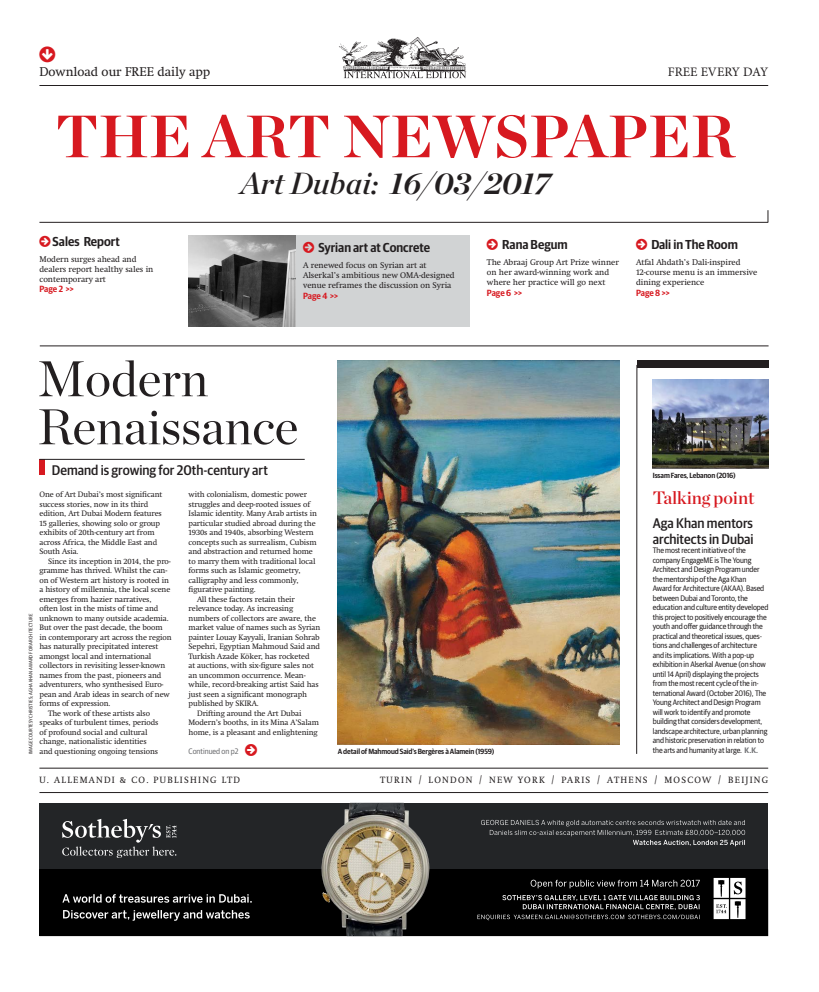
<style>
.page{position:relative;width:819px;height:992px;background:#fff}
.page>*{position:absolute;margin:0;border:0;box-sizing:border-box;transform-origin:0 0}
.t1{font:700 59.6px "Chronicle Display";color:#d71920}
.t2{font:50px/48px "Chronicle Display";color:#231f20}
.t3{font:italic 700 30.5px "Chronicle Display";color:#231f20}
.t4{font:18px "Chronicle Display Semi";letter-spacing:-.005em;color:#d71920}
.t5{font:500 14px/16px "Guardian Sans Narrow";color:#231f20}
.t6{font:600 13px "Guardian Sans Narrow";color:#231f20}
.t7{font:13px "Swift Neue LT Pro";color:#231f20}
.t8{font:13px "Minion Pro";color:#231f20}
.t9{font:9.3px "Swift Neue LT Pro";letter-spacing:.14em;color:#231f20}
.t10{font:600 9px "Guardian Sans Narrow";color:#d71920}
.t11{font:8.5px/10px "Swift Neue LT Pro";color:#231f20}
.t12{font:8px/9.5px "Swift Neue LT Pro";letter-spacing:-.01em;color:#231f20}
.t13{font:8px/9.5px "Guardian Sans Narrow";letter-spacing:-.01em;color:#231f20}
.t14{font:8px "Guardian Sans Narrow";color:#6d6e71}
.t15{font:600 7.5px "Guardian Sans Narrow";letter-spacing:-.01em;color:#231f20}
.t16{font:5px "Guardian Sans Narrow";letter-spacing:.01em;color:#231f20}
.s1{font-family:"Chronicle Display Semi";font-weight:400}
.s2{color:#d71920}
.s3{font-weight:600;color:#6d6e71}
</style>
<div class="page">
<hr style="left:39px;top:222px;width:729px;height:1px;background:#231f20">
<svg style="left:767px;top:210px;width:1px;height:12px"></svg>
<hr style="left:39px;top:85px;width:729px;height:1px;background:#231f20">
<svg style="left:344px;top:73px;width:122px;height:5px"></svg>
<img style="left:339px;top:37px;width:128px;height:36px">
<div style="left:40px;top:803px;width:728px;height:132px;background:#232527"></div>
<div style="left:40px;top:869px;width:728px;height:66px;background:#000"></div>
<svg style="left:62px;top:819px;width:114px;height:39px"></svg>
<svg style="left:63px;top:910px;width:187px;height:10px"></svg>
<svg style="left:62px;top:894px;width:190px;height:8px"></svg>
<svg style="left:477px;top:895px;width:223px;height:25px"></svg>
<svg style="left:530px;top:879px;width:170px;height:9px"></svg>
<svg style="left:481px;top:820px;width:264px;height:26px"></svg>
<svg style="left:713px;top:878px;width:32px;height:41px"></svg>
<img style="left:321px;top:803px;width:108px;height:133px">
<hr style="left:39px;top:768px;width:729px;height:1px;background:#231f20">
<hr style="left:39px;top:792px;width:729px;height:1px;background:#231f20">
<div style="left:636px;top:360px;width:132px;height:8px;background:#231f20"></div>
<hr style="left:636px;top:365px;width:1px;height:389px;background:#231f20">
<img style="left:653px;top:379px;width:115px;height:90px">
<div style="left:292px;top:235px;width:178px;height:92px;background:#d1d3d4"></div>
<img style="left:188px;top:235px;width:107px;height:92px">
<hr style="left:40px;top:346px;width:728px;height:1px;background:#231f20">
<div style="left:39px;top:459px;width:6px;height:16px;background:#d71920"></div>
<hr style="left:39px;top:459px;width:266px;height:1px;background:#231f20">
<img style="left:338px;top:360px;width:281px;height:384px">
<h3 class="t7" style="left:39px;top:64px;width:172px">Download our FREE daily app</h3>
<h3 class="t8" style="left:668px;top:63px;width:102px">FREE EVERY DAY</h3>
<h1 class="t1" style="left:55px;top:88px;width:680px">THE ART NEWSPAPER</h1>
<h3 class="t3" style="left:240px;top:158px;width:312px"><span class="s1">Art Dubai:</span> 16/03/2017</h3>
<h3 class="t6" style="left:39px;top:232px;width:82px"><span class="s2">○</span> Sales Report</h3>
<p class="t11" style="left:39px;top:254px;width:115px">Modern surges ahead and dealers report healthy sales in contemporary art</p>
<p class="t10" style="left:39px;top:283px;width:36px">Page 2 &gt;&gt;</p>
<h3 class="t6" style="left:303px;top:238px;width:129px"><span class="s2">○</span> Syrian art at Concrete</h3>
<p class="t11" style="left:303px;top:260px;width:153px">A renewed focus on Syrian art at<br>Alserkal’s ambitious new OMA-designed venue reframes the discussion on Syria</p>
<p class="t10" style="left:303px;top:289px;width:36px">Page 4 &gt;&gt;</p>
<h3 class="t6" style="left:487px;top:235px;width:82px"><span class="s2">○</span> Rana Begum</h3>
<p class="t11" style="left:487px;top:257px;width:133px">The Abraaj Group Art Prize winner on her award-winning work and where her practice will go next</p>
<p class="t10" style="left:487px;top:286px;width:37px">Page 6 &gt;&gt;</p>
<h3 class="t6" style="left:636px;top:235px;width:103px"><span class="s2">○</span> Dali in The Room</h3>
<p class="t11" style="left:636px;top:257px;width:123px">Atfal Ahdath’s Dali-inspired<br>12-course menu is an immersive dining experience</p>
<p class="t10" style="left:636px;top:286px;width:35px">Page 8 &gt;&gt;</p>
<h2 class="t2" style="left:38px;top:351px;width:262px">Modern<br>Renaissance</h2>
<h3 class="t5" style="left:52px;top:461px;width:217px">Demand is growing for 20th-century art</h3>
<p class="t12" style="left:39px;top:490px;width:124px">One of Art Dubai’s most significant success stories, now in its third edition, Art Dubai Modern features<br>15 galleries, showing solo or group exhibits of 20th-century art from across Africa, the Middle East and<br>South Asia.</p>
<p class="t12" style="left:48px;top:556px;width:124px">Since its inception in 2014, the pro-</p>
<p class="t12" style="left:39px;top:565px;width:129px">gramme has thrived. Whilst the can-</p>
<p class="t12" style="left:39px;top:575px;width:131px">on of Western art history is rooted in</p>
<p class="t12" style="left:39px;top:584px;width:132px">a history of millennia, the local scene</p>
<p class="t12" style="left:39px;top:594px;width:114px">emerges from hazier narratives,</p>
<p class="t12" style="left:39px;top:603px;width:120px">often lost in the mists of time and</p>
<p class="t12" style="left:39px;top:613px;width:131px">unknown to many outside academia.</p>
<p class="t12" style="left:39px;top:622px;width:125px">But over the past decade, the boom</p>
<p class="t12" style="left:39px;top:632px;width:134px">in contemporary art across the region</p>
<p class="t12" style="left:39px;top:641px;width:120px">has naturally precipitated interest</p>
<p class="t12" style="left:39px;top:651px;width:113px">amongst local and international</p>
<p class="t12" style="left:39px;top:660px;width:127px">collectors in revisiting lesser-known</p>
<p class="t12" style="left:39px;top:670px;width:123px">names from the past, pioneers and</p>
<p class="t12" style="left:39px;top:679px;width:126px">adventurers, who synthesised Euro-</p>
<p class="t12" style="left:39px;top:689px;width:132px">pean and Arab ideas in search of new</p>
<p class="t12" style="left:39px;top:698px;width:72px">forms of expression.</p>
<p class="t12" style="left:48px;top:708px;width:104px">The work of these artists also</p>
<p class="t12" style="left:39px;top:717px;width:121px">speaks of turbulent times, periods</p>
<p class="t12" style="left:39px;top:727px;width:109px">of profound social and cultural</p>
<p class="t12" style="left:39px;top:736px;width:109px">change, nationalistic identities</p>
<p class="t12" style="left:39px;top:746px;width:120px">and questioning ongoing tensions</p>
<p class="t15" style="left:338px;top:746px;width:158px">A detail of Mahmoud Said’s Bergères à Alamein (1959)</p>
<p class="t12" style="left:189px;top:490px;width:120px">with colonialism, domestic power</p>
<p class="t12" style="left:189px;top:499px;width:123px">struggles and deep-rooted issues of</p>
<p class="t12" style="left:189px;top:509px;width:130px">Islamic identity. Many Arab artists in</p>
<p class="t12" style="left:189px;top:518px;width:129px">particular studied abroad during the</p>
<p class="t12" style="left:189px;top:528px;width:127px">1930s and 1940s, absorbing Western</p>
<p class="t12" style="left:189px;top:537px;width:130px">concepts such as surrealism, Cubism</p>
<p class="t12" style="left:189px;top:547px;width:126px">and abstraction and returned home</p>
<p class="t12" style="left:189px;top:556px;width:128px">to marry them with traditional local</p>
<p class="t12" style="left:189px;top:566px;width:113px">forms such as Islamic geometry,</p>
<p class="t12" style="left:189px;top:575px;width:111px">calligraphy and less commonly,</p>
<p class="t12" style="left:189px;top:585px;width:69px">figurative painting.</p>
<p class="t12" style="left:197px;top:594px;width:99px">All these factors retain their</p>
<p class="t12" style="left:189px;top:604px;width:106px">relevance today. As increasing</p>
<p class="t12" style="left:189px;top:613px;width:129px">numbers of collectors are aware, the</p>
<p class="t12" style="left:189px;top:623px;width:133px">market value of names such as Syrian</p>
<p class="t12" style="left:189px;top:632px;width:133px">painter Louay Kayyali, Iranian Sohrab</p>
<p class="t12" style="left:189px;top:642px;width:133px">Sepehri, Egyptian Mahmoud Said and</p>
<p class="t12" style="left:189px;top:651px;width:122px">Turkish Azade Köker, has rocketed</p>
<p class="t12" style="left:189px;top:661px;width:127px">at auctions, with six-figure sales not</p>
<p class="t12" style="left:189px;top:670px;width:119px">an uncommon occurrence. Mean-</p>
<p class="t12" style="left:189px;top:680px;width:132px">while, record-breaking artist Said has</p>
<p class="t12" style="left:189px;top:689px;width:120px">just seen a significant monograph</p>
<p class="t12" style="left:189px;top:699px;width:72px">published by SKIRA.</p>
<p class="t12" style="left:197px;top:708px;width:106px">Drifting around the Art Dubai</p>
<p class="t12" style="left:189px;top:718px;width:132px">Modern’s booths, in its Mina A’Salam</p>
<p class="t12" style="left:189px;top:727px;width:131px">home, is a pleasant and enlightening</p>
<p class="t16" style="left:27px;top:754px;width:141px;rotate:-90deg">IMAGE COURTESY CHRISTIES; AGHA KHAN AWARD FOR ARCHITECTURE</p>
<p class="t14" style="left:189px;top:745px;width:52px">Continued on p2</p>
<p class="t15" style="left:653px;top:470px;width:84px">Issam Fares, Lebanon (2016)</p>
<h3 class="t4" style="left:653px;top:483px;width:103px">Talking point</h3>
<h3 class="t5" style="left:653px;top:514px;width:102px">Aga Khan mentors architects in Dubai</h3>
<p class="t13" style="left:653px;top:545px;width:117px">The most recent initiative of the company EngageME is The Young Architect and Design Program under the mentorship of the Aga Khan<br>Award for Architecture (AKAA). Based between Dubai and Toronto, the education and culture entity developed this project to positively encourage the youth and offer guidance through the practical and theoretical issues, ques&shy;tions and challenges of architecture and its implications. With a pop-up exhibition in Alserkal Avenue (on show until 14 April) displaying the projects from the most recent cycle of the in&shy;ternational Award (October 2016), The Young Architect and Design Program will work to identify and promote building that considers development, landscape architecture, urban planning and historic preservation in relation to the arts and humanity at large. <span class="s3">K.K.</span></p>
<p class="t9" style="left:39px;top:774px;width:202px">U. ALLEMANDI &amp; CO. PUBLISHING LTD</p>
<p class="t9" style="left:380px;top:774px;width:389px">TURIN / LONDON / NEW YORK / PARIS / ATHENS / MOSCOW / BEIJING</p>
</div>
